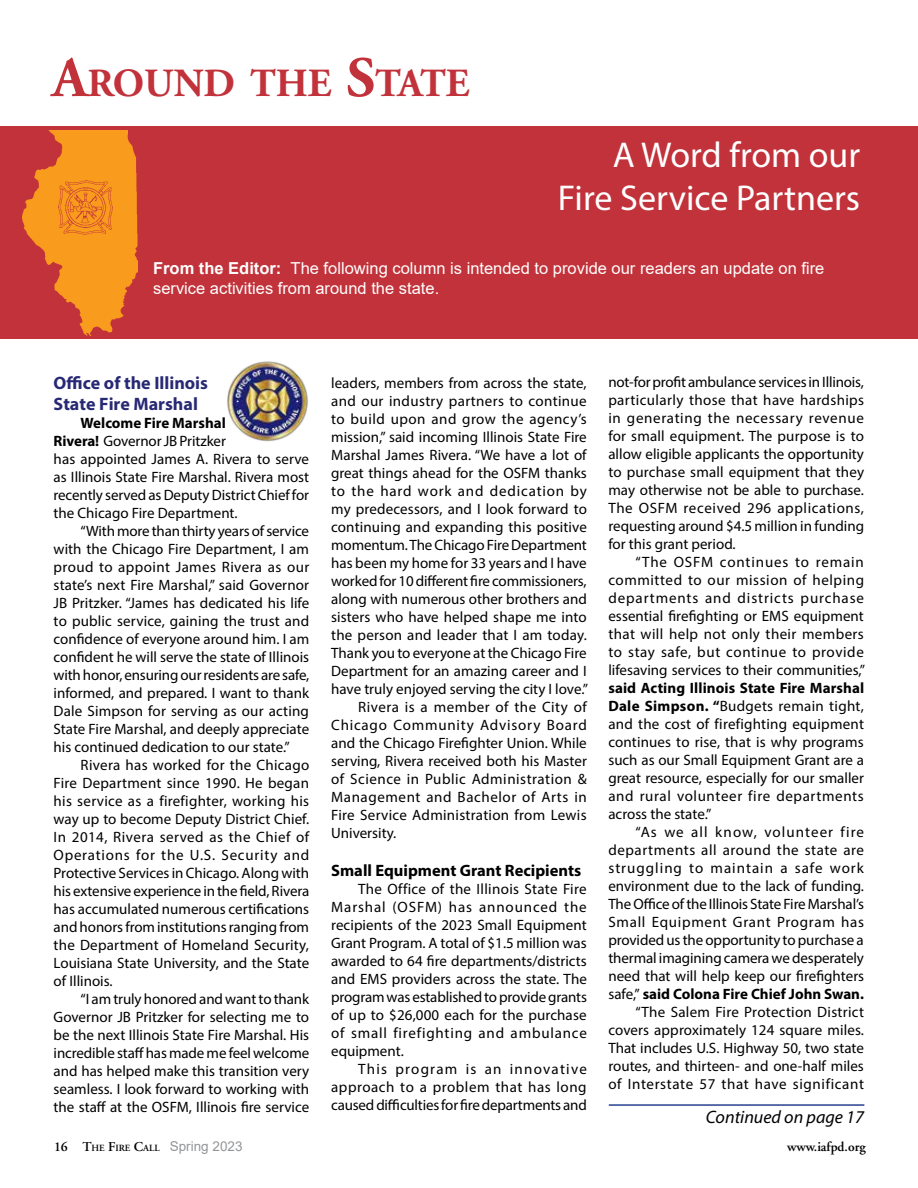
<style>
.page{position:relative;width:918px;height:1188px;background:#fff}
.page>*{position:absolute;margin:0;border:0;box-sizing:border-box;transform-origin:0 0}
.t1{font:700 39.9px "Adobe Garamond";color:#c2323a}
.t2{font:36px/43.2px "Myriad Pro";color:#fff;text-align:right}
.t3{font:700 18px/21.6px "Myriad Pro";color:#282974}
.t4{font:italic 18px "Myriad Pro";color:#000}
.t5{font:16.5px/19.8px "Arial";color:#fff}
.t6{font:700 16.5px "Myriad Pro";color:#000}
.t7{font:15px/18px "Myriad Pro";color:#000;text-align:justify}
.t8{font:15px "Myriad Pro";letter-spacing:.035em;color:#000}
.t9{font:15px "Myriad Pro";letter-spacing:.055em;color:#000}
.t10{font:15px "Myriad Pro";letter-spacing:.02em;color:#000}
.t11{font:15px "Myriad Pro";letter-spacing:.025em;color:#000}
.t12{font:15px "Myriad Pro";letter-spacing:.04em;color:#000}
.t13{font:13.5px "Arial";color:#939598}
.t14{font:600 13.5px "Adobe Garamond";color:#000}
.s1{font-size:57px}
.s2{font-weight:700}
.s3{font-family:"Adobe Garamond";font-weight:600;color:#000}
.s4{font-family:"Adobe Garamond";font-weight:600;font-size:9.45px;color:#000}
</style>
<div class="page">
<div style="left:0;top:126px;width:918px;height:213px;background:#c2323a"></div>
<img style="left:23px;top:130px;width:115px;height:205px">
<img style="left:59px;top:181px;width:53px;height:53px">
<hr style="left:609px;top:1104px;width:255px;height:2px;background:#25408f">
<img style="left:227px;top:361px;width:81px;height:81px">
<h1 class="t1" style="left:52px;top:62px;width:419px"><span class="s1">A</span>ROUND THE <span class="s1">S</span>TATE</h1>
<h2 class="t2" style="left:558px;top:133px;width:304px">A Word from our<br>Fire Service Partners</h2>
<p class="t5" style="left:153px;top:259px;width:673px"><span class="s2">From the Editor:</span> The following column is intended to provide our readers an update on fire service activities from around the state.</p>
<p class="t3" style="left:54px;top:371px;width:156px">Office of the Illinois<br>State Fire Marshal</p>
<p class="t7" style="left:54px;top:414px;width:257px;text-align:left;text-indent:27px"><span class="s2">Welcome Fire Marshal<br>Rivera!</span> Governor JB Pritzker<br>has appointed James A. Rivera to serve as Illinois State Fire Marshal. Rivera most recently served as Deputy District Chief for the Chicago Fire Department.</p>
<p class="t7" style="left:54px;top:522px;width:257px;text-indent:27px">“With more than thirty years of service with the Chicago Fire Department, I am proud to appoint James Rivera as our state’s next Fire Marshal,” said Governor JB Pritzker. “James has dedicated his life to public service, gaining the trust and confidence of everyone around him. I am confident he will serve the state of Illinois with honor, ensuring our residents are safe, informed, and prepared. I want to thank Dale Simpson for serving as our acting State Fire Marshal, and deeply appreciate his continued dedication to our state.”</p>
<p class="t7" style="left:54px;top:756px;width:257px;text-indent:27px">Rivera has worked for the Chicago Fire Department since 1990. He began his service as a firefighter, working his way up to become Deputy District Chief.<br>In 2014, Rivera served as the Chief of Operations for the U.S. Security and Protective Services in Chicago. Along with his extensive experience in the field, Rivera has accumulated numerous certifications and honors from institutions ranging from the Department of Homeland Security, Louisiana State University, and the State of Illinois.</p>
<p class="t7" style="left:54px;top:990px;width:257px;text-indent:27px">“I am truly honored and want to thank Governor JB Pritzker for selecting me to be the next Illinois State Fire Marshal. His incredible staff has made me feel welcome and has helped make this transition very seamless. I look forward to working with the staff at the OSFM, Illinois fire service</p>
<p class="t7" style="left:331px;top:374px;width:257px">leaders, members from across the state,</p>
<p class="t11" style="left:331px;top:392px;width:257px">and our industry partners to continue</p>
<p class="t8" style="left:331px;top:410px;width:257px">to build upon and grow the agency’s</p>
<p class="t7" style="left:331px;top:428px;width:257px">mission,” said incoming Illinois State Fire</p>
<p class="t7" style="left:331px;top:446px;width:257px">Marshal James Rivera. “We have a lot of</p>
<p class="t7" style="left:331px;top:464px;width:257px">great things ahead for the OSFM thanks</p>
<p class="t9" style="left:331px;top:482px;width:257px">to the hard work and dedication by</p>
<p class="t7" style="left:331px;top:500px;width:257px">my predecessors, and I look forward to</p>
<p class="t7" style="left:331px;top:518px;width:257px">continuing and expanding this positive</p>
<p class="t7" style="left:331px;top:536px;width:257px">momentum. The Chicago Fire Department</p>
<p class="t7" style="left:331px;top:554px;width:257px">has been my home for 33 years and I have</p>
<p class="t7" style="left:331px;top:572px;width:257px">worked for 10 different fire commissioners,</p>
<p class="t7" style="left:331px;top:590px;width:257px">along with numerous other brothers and</p>
<p class="t7" style="left:331px;top:608px;width:257px">sisters who have helped shape me into</p>
<p class="t7" style="left:331px;top:626px;width:257px">the person and leader that I am today.</p>
<p class="t7" style="left:331px;top:644px;width:257px">Thank you to everyone at the Chicago Fire</p>
<p class="t7" style="left:331px;top:662px;width:257px">Department for an amazing career and I</p>
<p class="t7" style="left:331px;top:680px;width:258px">have truly enjoyed serving the city I love.”</p>
<p class="t8" style="left:358px;top:698px;width:230px">Rivera is a member of the City of</p>
<p class="t9" style="left:331px;top:716px;width:257px">Chicago Community Advisory Board</p>
<p class="t7" style="left:331px;top:734px;width:257px">and the Chicago Firefighter Union. While</p>
<p class="t7" style="left:331px;top:752px;width:257px">serving, Rivera received both his Master</p>
<p class="t8" style="left:331px;top:770px;width:257px">of Science in Public Administration &amp;</p>
<p class="t12" style="left:331px;top:788px;width:257px">Management and Bachelor of Arts in</p>
<p class="t10" style="left:331px;top:806px;width:257px">Fire Service Administration from Lewis</p>
<p class="t7" style="left:331px;top:824px;width:67px">University.</p>
<p class="t6" style="left:331px;top:860px;width:252px">Small Equipment Grant Recipients</p>
<p class="t7" style="left:331px;top:880px;width:257px;text-indent:27px">The Office of the Illinois State Fire Marshal (OSFM) has announced the recipients of the 2023 Small Equipment Grant Program. A total of $1.5 million was awarded to 64 fire departments/districts and EMS providers across the state. The program was established to provide grants of up to $26,000 each for the purchase of small firefighting and ambulance equipment.</p>
<p class="t7" style="left:331px;top:1060px;width:257px;text-indent:27px">This program is an innovative approach to a problem that has long caused difficulties for fire departments and</p>
<p class="t7" style="left:608px;top:372px;width:257px">not-for profit ambulance services in Illinois, particularly those that have hardships in generating the necessary revenue for small equipment. The purpose is to allow eligible applicants the opportunity to purchase small equipment that they may otherwise not be able to purchase.<br>The OSFM received 296 applications, requesting around $4.5 million in funding for this grant period.</p>
<p class="t7" style="left:608px;top:552px;width:258px;text-indent:27px">“The OSFM continues to remain committed to our mission of helping departments and districts purchase essential firefighting or EMS equipment that will help not only their members to stay safe, but continue to provide lifesaving services to their communities,”</p>
<p class="t7" style="left:608px;top:678px;width:257px"><span class="s2">said Acting Illinois State Fire Marshal Dale Simpson. “</span>Budgets remain tight, and the cost of firefighting equipment continues to rise, that is why programs such as our Small Equipment Grant are a great resource, especially for our smaller and rural volunteer fire departments across the state.”</p>
<p class="t7" style="left:608px;top:822px;width:257px;text-align:right">“As we all know, volunteer fire departments all around the state are struggling to maintain a safe work environment due to the lack of funding.<br>The Office of the Illinois State Fire Marshal’s Small Equipment Grant Program has provided us the opportunity to purchase a thermal imagining camera we desperately need that will help keep our firefighters safe,” <span class="s2">said Colona Fire Chief John Swan. </span>“The Salem Fire Protection District covers approximately 124 square miles.<br>That includes U.S. Highway 50, two state routes, and thirteen- and one-half miles of Interstate 57 that have significant</p>
<p class="t4" style="left:706px;top:1106px;width:160px">Continued on page 17</p>
<p class="t13" style="left:54px;top:1137px;width:190px"><span class="s3">16</span> <span class="s3">T</span><span class="s4">HE</span> <span class="s3">F</span><span class="s4">IRE</span> <span class="s3">C</span><span class="s4">ALL</span> Spring 2023</p>
<p class="t14" style="left:787px;top:1140px;width:80px">www.iafpd.org</p>
</div>
